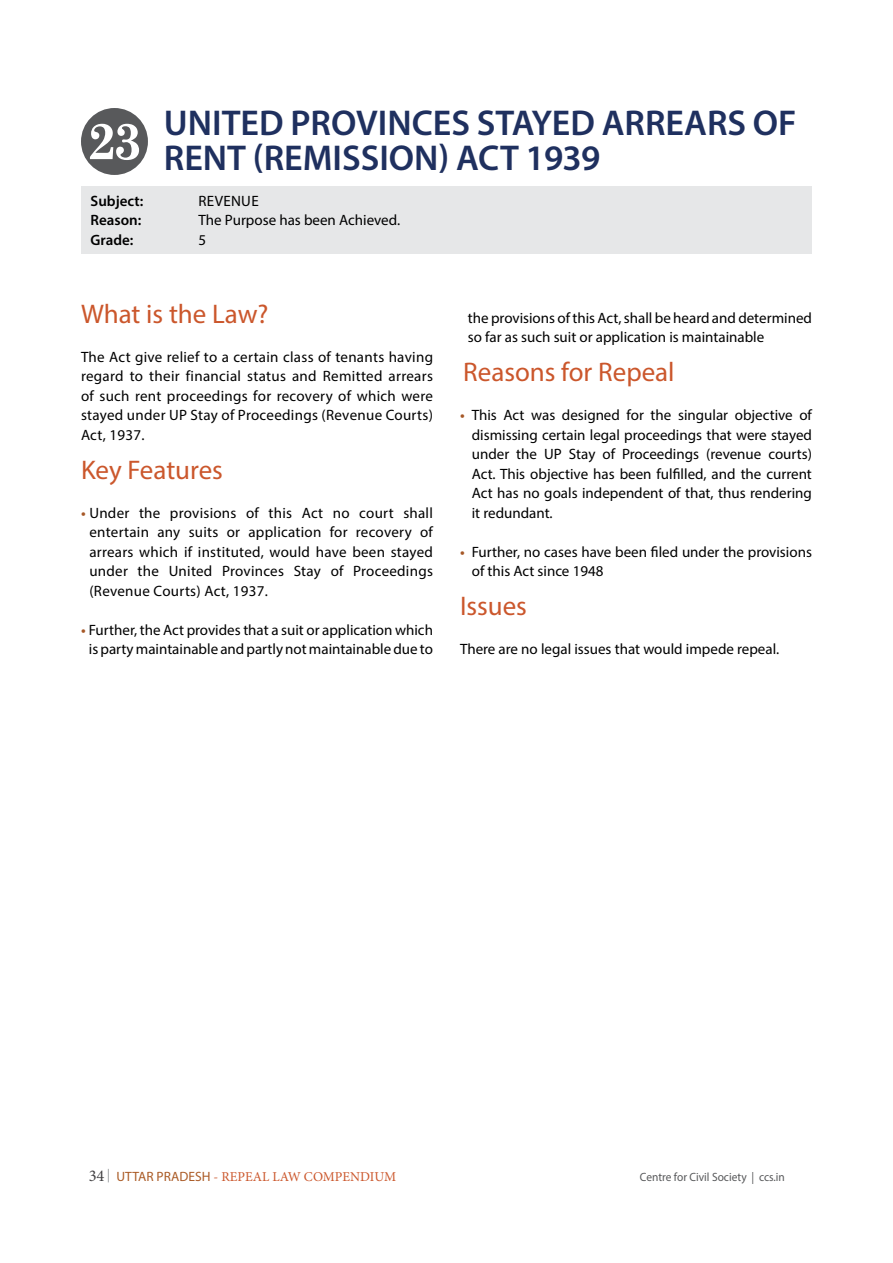
<style>
.page{position:relative;width:893px;height:1263px;background:#fff}
.page>*{position:absolute;margin:0;border:0;box-sizing:border-box;transform-origin:0 0}
.t1{font:700 51px "Century Schoolbook";color:#fff}
.t2{font:600 36px/34.5px "Myriad Pro";color:#1f305f}
.t3{font:27px "Myriad Pro";color:#cb572c}
.t4{font:15px/19.5px "Myriad Pro";color:#000;text-align:justify}
.t5{font:600 15px "Myriad Pro";color:#000}
.t6{font:13.5px "Minion Pro";color:#cb572c}
.t7{font:12px "Myriad Pro";color:#58595b;scale:.95 1}
.s1{font-weight:600;color:#a65827}
.s2{font-size:16.5px;color:#414042}
.s3{color:#939598}
.s4{font-family:"Myriad Pro";color:#aa5b26}
</style>
<div class="page">
<div style="left:81px;top:186px;width:731px;height:68px;background:#e6e7e8"></div>
<div style="left:81px;top:108px;width:67px;height:67px;background:#58595b;border-radius:50%"></div>
<h1 class="t1" style="left:87px;top:101px;width:56px">23</h1>
<h2 class="t2" style="left:164px;top:105px;width:634px">UNITED PROVINCES STAYED ARREARS OF<br>RENT (REMISSION) ACT 1939</h2>
<p class="t5" style="left:91px;top:191px;width:54px">Subject:</p>
<p class="t4" style="left:199px;top:190px;width:10px">revenue</p>
<p class="t5" style="left:91px;top:210px;width:52px">Reason:</p>
<p class="t4" style="left:199px;top:210px;width:203px">The Purpose has been Achieved.</p>
<p class="t5" style="left:91px;top:230px;width:44px">Grade:</p>
<p class="t4" style="left:199px;top:229px;width:9px">5</p>
<h3 class="t3" style="left:81px;top:297px;width:189px">What is the Law?</h3>
<p class="t4" style="left:81px;top:346px;width:354px">The Act give relief to a certain class of tenants having regard to their financial status and Remitted arrears of such rent proceedings for recovery of which were stayed under UP Stay of Proceedings (Revenue Courts)<br>Act, 1937.</p>
<h3 class="t3" style="left:81px;top:453px;width:143px">Key Features</h3>
<p class="t4" style="left:89px;top:502px;width:345px;text-indent:-8px"><span class="s1">•</span> Under the provisions of this Act no court shall entertain any suits or application for recovery of arrears which if instituted, would have been stayed under the United Provinces Stay of Proceedings (Revenue Courts) Act, 1937.</p>
<p class="t4" style="left:81px;top:619px;width:353px;text-align:center"><span class="s1">•</span> Further, the Act provides that a suit or application which is party maintainable and partly not maintainable due to</p>
<p class="t4" style="left:468px;top:307px;width:346px">the provisions of this Act, shall be heard and determined so far as such suit or application is maintainable</p>
<h3 class="t3" style="left:463px;top:355px;width:213px">Reasons for Repeal</h3>
<p class="t4" style="left:472px;top:405px;width:342px;text-indent:-12px"><span class="s1">•</span> This Act was designed for the singular objective of dismissing certain legal proceedings that were stayed under the UP Stay of Proceedings (revenue courts)<br>Act. This objective has been fulfilled, and the current Act has no goals independent of that, thus rendering it redundant.</p>
<p class="t4" style="left:472px;top:541px;width:342px;text-indent:-12px"><span class="s1">•</span> Further, no cases have been filed under the provisions of this Act since 1948</p>
<h3 class="t3" style="left:460px;top:589px;width:68px">Issues</h3>
<p class="t4" style="left:460px;top:639px;width:321px">There are no legal issues that would impede repeal.</p>
<p class="t6" style="left:89px;top:1167px;width:309px"><span class="s2">34</span> <span class="s3">|</span> <span class="s4">UTTAR PRADESH</span> - REPEAL LAW COMPENDIUM</p>
<p class="t7" style="left:640px;top:1169px;width:154px">Centre for Civil Society | ccs.in</p>
</div>
